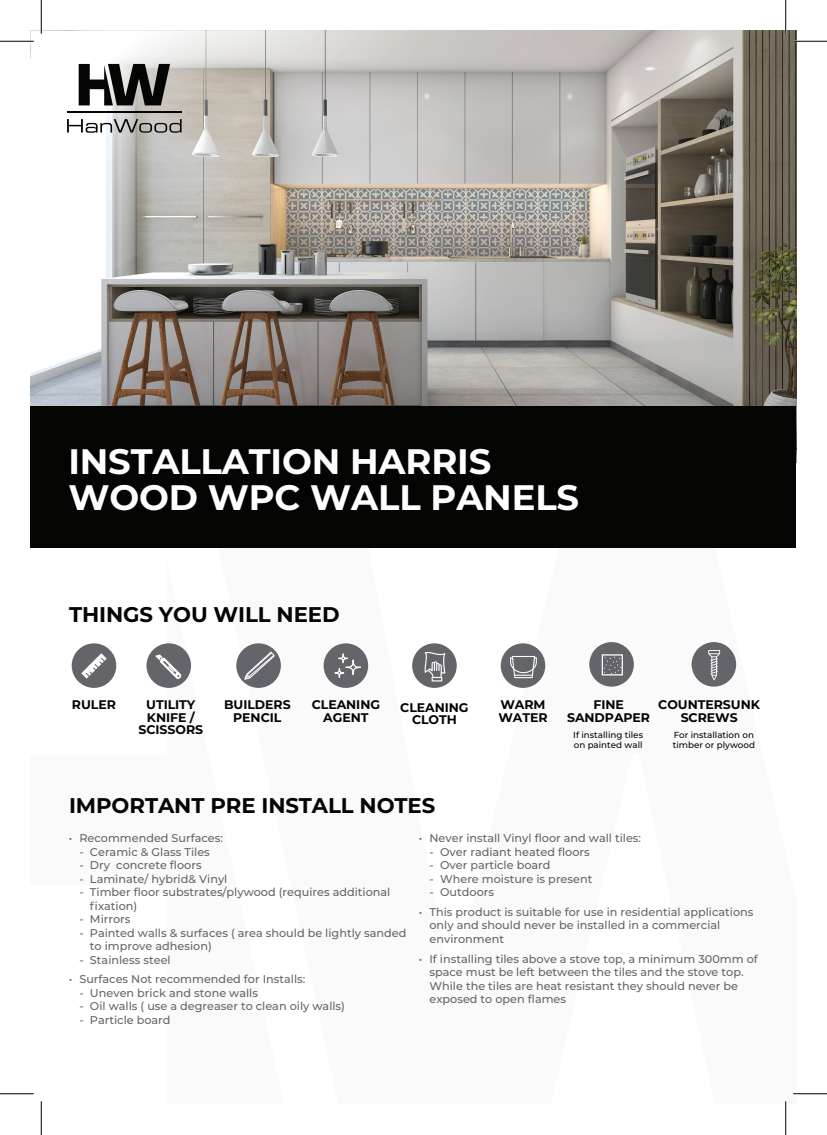
<style>
.page{position:relative;width:827px;height:1135px;background:#fff}
.page>*{position:absolute;margin:0;border:0;box-sizing:border-box;transform-origin:0 0}
.t1{font:700 35.38px/35.4px "Montserrat";letter-spacing:-.005em;color:#fff}
.t2{font:700 21.25px "Montserrat";letter-spacing:-.005em;color:#040503}
.t3{font:700 12.5px/12.5px "Montserrat";letter-spacing:-.005em;color:#040503;text-align:center}
.t4{font:500 11.25px/13.5px "Montserrat";color:#64656a}
.t5{font:500 8.75px/10.5px "Montserrat";color:#040503}
</style>
<div class="page">
<img style="left:31px;top:31px;width:765px;height:375px">
<div style="left:31px;top:406px;width:765px;height:141px;background:#040503"></div>
<svg style="left:31px;top:31px;width:440px;height:296px"></svg>
<div style="left:146px;top:643px;width:45px;height:45px;background:#64656a;border-radius:50%"></div>
<div style="left:323px;top:643px;width:45px;height:45px;background:#64656a;border-radius:50%"></div>
<div style="left:500px;top:643px;width:45px;height:45px;background:#64656a;border-radius:50%"></div>
<div style="left:72px;top:643px;width:44px;height:45px;background:#64656a;border-radius:50%"></div>
<div style="left:236px;top:643px;width:45px;height:45px;background:#64656a;border-radius:50%"></div>
<svg style="left:244px;top:651px;width:31px;height:31px"></svg>
<div style="left:589px;top:642px;width:45px;height:45px;background:#64656a;border-radius:50%"></div>
<div style="left:691px;top:642px;width:45px;height:45px;background:#64656a;border-radius:50%"></div>
<div style="left:412px;top:643px;width:45px;height:45px;background:#64656a;border-radius:50%"></div>
<svg style="left:424px;top:652px;width:21px;height:29px"></svg>
<hr style="left:67px;top:111px;width:115px;height:2px;background:#040503">
<svg style="left:79px;top:64px;width:91px;height:41px;background:#595957"></svg>
<svg style="left:67px;top:119px;width:115px;height:14px"></svg>
<svg style="left:155px;top:654px;width:27px;height:25px"></svg>
<svg style="left:81px;top:653px;width:26px;height:26px"></svg>
<div style="left:338px;top:653px;width:10px;height:11px;border:1px solid #fff;border-radius:50%"></div>
<div style="left:334px;top:668px;width:11px;height:10px;border:1px solid #fff;border-radius:50%"></div>
<div style="left:345px;top:659px;width:16px;height:16px;border:1px solid #fff;border-radius:50%"></div>
<svg style="left:510px;top:656px;width:27px;height:22px"></svg>
<div style="left:601px;top:654px;width:22px;height:21px;border:1px solid #fff"></div>
<svg style="left:604px;top:657px;width:17px;height:17px"></svg>
<svg style="left:708px;top:650px;width:12px;height:30px"></svg>
<hr style="left:0;top:40px;width:34px;height:2px;background:#fff">
<hr style="left:793px;top:40px;width:34px;height:2px;background:#fff">
<hr style="left:40px;top:0;width:2px;height:34px;background:#fff">
<hr style="left:0;top:41px;width:34px;height:1px;background:#000">
<hr style="left:793px;top:41px;width:34px;height:1px;background:#000">
<hr style="left:0;top:1093px;width:34px;height:1px;background:#000">
<hr style="left:793px;top:1093px;width:34px;height:1px;background:#000">
<hr style="left:41px;top:0;width:1px;height:34px;background:#000">
<hr style="left:41px;top:1101px;width:1px;height:34px;background:#000">
<hr style="left:785px;top:0;width:1px;height:34px;background:#000">
<hr style="left:785px;top:1101px;width:1px;height:34px;background:#000">
<h1 class="t1" style="left:68px;top:442px;width:512px">INSTALLATION HARRIS<br>WOOD WPC WALL PANELS</h1>
<h2 class="t2" style="left:69px;top:599px;width:272px">THINGS YOU WILL NEED</h2>
<p class="t3" style="left:72px;top:698px;width:45px">RULER</p>
<p class="t3" style="left:224px;top:698px;width:68px">BUILDERS<br>PENCIL</p>
<p class="t3" style="left:567px;top:698px;width:85px">FINE<br>SANDPAPER</p>
<p class="t5" style="left:573px;top:729px;width:71px">If installing tiles on painted wall</p>
<p class="t3" style="left:138px;top:698px;width:66px">UTILITY<br>KNIFE /<br>SCISSORS</p>
<p class="t3" style="left:312px;top:698px;width:70px">CLEANING<br>AGENT</p>
<p class="t3" style="left:498px;top:698px;width:51px;text-align:left">WARM<br>WATER</p>
<p class="t3" style="left:400px;top:700px;width:70px">CLEANING<br>CLOTH</p>
<p class="t3" style="left:658px;top:698px;width:103px">COUNTERSUNK<br>SCREWS</p>
<p class="t5" style="left:672px;top:729px;width:84px">For installation on timber or plywood</p>
<h2 class="t2" style="left:69px;top:790px;width:368px">IMPORTANT PRE INSTALL NOTES</h2>
<p class="t4" style="left:69px;top:831px;width:156px">• Recommended Surfaces:</p>
<p class="t4" style="left:79px;top:844px;width:132px">- Ceramic &amp; Glass Tiles</p>
<p class="t4" style="left:79px;top:858px;width:124px">- Dry concrete floors</p>
<p class="t4" style="left:79px;top:871px;width:150px">- Laminate/ hybrid&amp; Vinyl</p>
<p class="t4" style="left:90px;top:885px;width:302px;text-indent:-11px">- Timber floor substrates/plywood (requires additional fixation)</p>
<p class="t4" style="left:79px;top:912px;width:53px">- Mirrors</p>
<p class="t4" style="left:90px;top:925px;width:318px;text-indent:-11px">- Painted walls &amp; surfaces ( area should be lightly sanded to improve adhesion)</p>
<p class="t4" style="left:79px;top:952px;width:93px">- Stainless steel</p>
<p class="t4" style="left:69px;top:972px;width:238px">• Surfaces Not recommended for Installs:</p>
<p class="t4" style="left:79px;top:985px;width:180px">- Uneven brick and stone walls</p>
<p class="t4" style="left:79px;top:999px;width:267px">- Oil walls ( use a degreaser to clean oily walls)</p>
<p class="t4" style="left:79px;top:1012px;width:93px">- Particle board</p>
<p class="t4" style="left:419px;top:831px;width:224px">• Never install Vinyl floor and wall tiles:</p>
<p class="t4" style="left:429px;top:844px;width:162px">- Over radiant heated floors</p>
<p class="t4" style="left:429px;top:858px;width:123px">- Over particle board</p>
<p class="t4" style="left:429px;top:871px;width:164px">- Where moisture is present</p>
<p class="t4" style="left:429px;top:885px;width:66px">- Outdoors</p>
<p class="t4" style="left:429px;top:904px;width:325px;text-indent:-11px">• This product is suitable for use in residential applications only and should never be installed in a commercial environment</p>
<p class="t4" style="left:429px;top:951px;width:330px;text-indent:-11px">• If installing tiles above a stove top, a minimum 300mm of space must be left between the tiles and the stove top.<br>While the tiles are heat resistant they should never be exposed to open flames</p>
</div>
